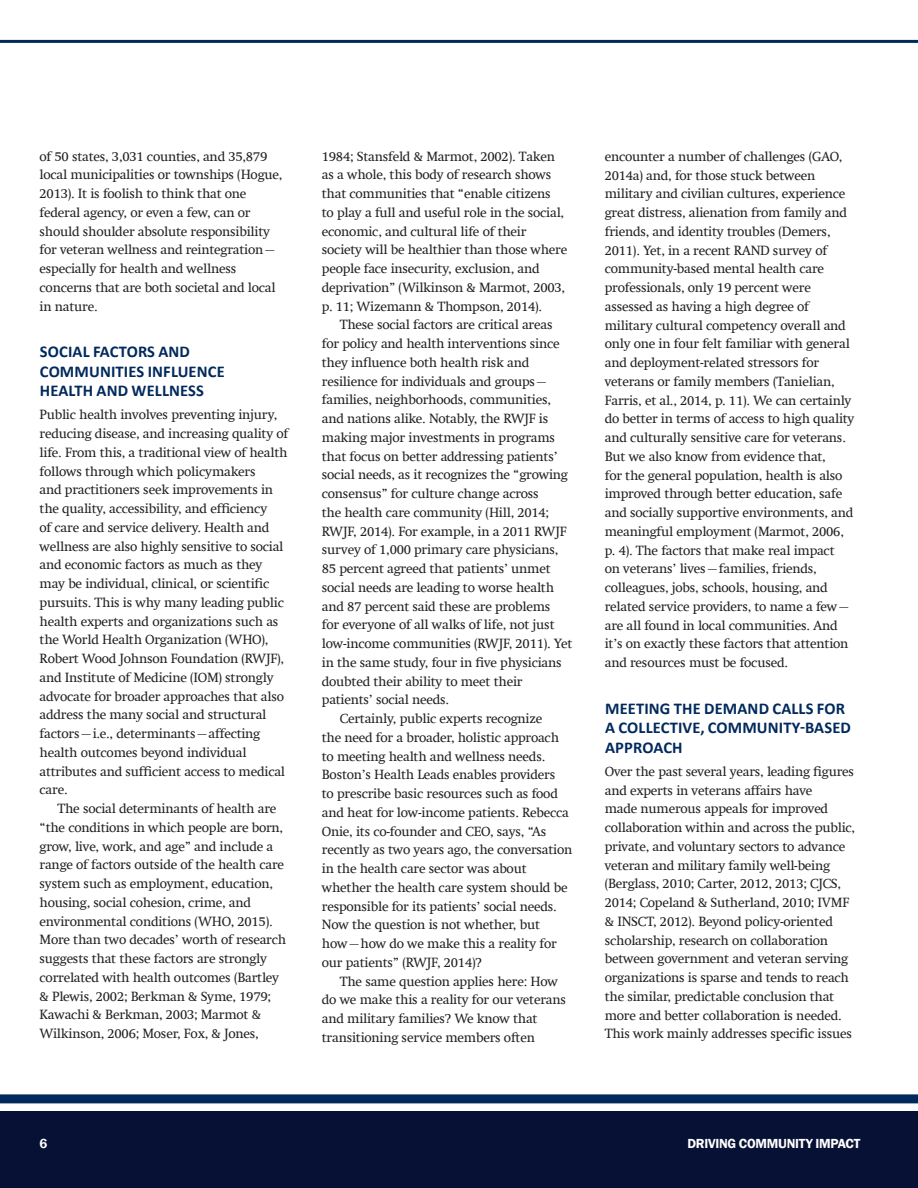
<style>
.page{position:relative;width:918px;height:1188px;background:#fff}
.page>*{position:absolute;margin:0;border:0;box-sizing:border-box;transform-origin:0 0}
.t1{font:700 16.5px/19.5px "Calibri";letter-spacing:.01em;color:#00295c}
.Main_body_text{font:13.5px/18.8px "Swift Com";letter-spacing:-.02em;color:#231f20}
.t2{font:600 13.5px "Franklin Gothic";letter-spacing:-.02em;color:#fff}
</style>
<div class="page">
<div style="left:0;top:1112px;width:918px;height:76px;background:#061135"></div>
<div style="left:0;top:1094px;width:918px;height:9px;background:#00295c"></div>
<hr style="left:0;top:40px;width:918px;height:3px;background:#00295c">
<p class="Main_body_text" style="left:40px;top:147px;width:244px">of 50 states, 3,031 counties, and 35,879 local municipalities or townships (Hogue, 2013). It is foolish to think that one federal agency, or even a few, can or should shoulder absolute responsibility for veteran wellness and reintegration— especially for health and wellness concerns that are both societal and local in nature.</p>
<p class="t1" style="left:40px;top:342px;width:186px">SOCIAL FACTORS AND<br>COMMUNITIES INFLUENCE<br>HEALTH AND WELLNESS</p>
<p class="Main_body_text" style="left:40px;top:405px;width:250px">Public health involves preventing injury, reducing disease, and increasing quality of life. From this, a traditional view of health follows through which policymakers<br>and practitioners seek improvements in the quality, accessibility, and efficiency<br>of care and service delivery. Health and wellness are also highly sensitive to social and economic factors as much as they may be individual, clinical, or scientific pursuits. This is why many leading public health experts and organizations such as the World Health Organization (WHO), Robert Wood Johnson Foundation (RWJF), and Institute of Medicine (IOM) strongly advocate for broader approaches that also address the many social and structural factors—i.e., determinants—affecting health outcomes beyond individual attributes and sufficient access to medical care.</p>
<p class="Main_body_text" style="left:40px;top:799px;width:248px;text-indent:18px">The social determinants of health are “the conditions in which people are born, grow, live, work, and age” and include a range of factors outside of the health care system such as employment, education, housing, social cohesion, crime, and environmental conditions (WHO, 2015).<br>More than two decades’ worth of research suggests that these factors are strongly correlated with health outcomes (Bartley &amp; Plewis, 2002; Berkman &amp; Syme, 1979; Kawachi &amp; Berkman, 2003; Marmot &amp; Wilkinson, 2006; Moser, Fox, &amp; Jones,</p>
<p class="Main_body_text" style="left:322px;top:147px;width:247px">1984; Stansfeld &amp; Marmot, 2002). Taken as a whole, this body of research shows that communities that “enable citizens<br>to play a full and useful role in the social, economic, and cultural life of their society will be healthier than those where people face insecurity, exclusion, and deprivation” (Wilkinson &amp; Marmot, 2003, p. 11; Wizemann &amp; Thompson, 2014).</p>
<p class="Main_body_text" style="left:322px;top:315px;width:252px;text-indent:18px">These social factors are critical areas for policy and health interventions since they influence both health risk and resilience for individuals and groups— families, neighborhoods, communities, and nations alike. Notably, the RWJF is making major investments in programs that focus on better addressing patients’ social needs, as it recognizes the “growing consensus” for culture change across<br>the health care community (Hill, 2014; RWJF, 2014). For example, in a 2011 RWJF survey of 1,000 primary care physicians, 85 percent agreed that patients’ unmet social needs are leading to worse health and 87 percent said these are problems<br>for everyone of all walks of life, not just low-income communities (RWJF, 2011). Yet in the same study, four in five physicians doubted their ability to meet their patients’ social needs.</p>
<p class="Main_body_text" style="left:322px;top:709px;width:252px;text-indent:18px">Certainly, public experts recognize<br>the need for a broader, holistic approach to meeting health and wellness needs.<br>Boston’s Health Leads enables providers<br>to prescribe basic resources such as food and heat for low-income patients. Rebecca Onie, its co-founder and CEO, says, “As recently as two years ago, the conversation in the health care sector was about whether the health care system should be responsible for its patients’ social needs.<br>Now the question is not whether, but how—how do we make this a reality for our patients” (RWJF, 2014)?</p>
<p class="Main_body_text" style="left:322px;top:972px;width:246px;text-indent:18px">The same question applies here: How do we make this a reality for our veterans and military families? We know that transitioning service members often</p>
<p class="Main_body_text" style="left:605px;top:147px;width:251px">encounter a number of challenges (GAO, 2014a) and, for those stuck between military and civilian cultures, experience great distress, alienation from family and friends, and identity troubles (Demers, 2011). Yet, in a recent RAND survey of community-based mental health care professionals, only 19 percent were assessed as having a high degree of military cultural competency overall and only one in four felt familiar with general and deployment-related stressors for veterans or family members (Tanielian, Farris, et al., 2014, p. 11). We can certainly do better in terms of access to high quality and culturally sensitive care for veterans.<br>But we also know from evidence that,<br>for the general population, health is also improved through better education, safe and socially supportive environments, and meaningful employment (Marmot, 2006, p. 4). The factors that make real impact<br>on veterans’ lives—families, friends, colleagues, jobs, schools, housing, and related service providers, to name a few— are all found in local communities. And it’s on exactly these factors that attention and resources must be focused.</p>
<p class="t1" style="left:605px;top:698px;width:247px">MEETING THE DEMAND CALLS FOR<br>A COLLECTIVE, COMMUNITY-BASED<br>APPROACH</p>
<p class="Main_body_text" style="left:605px;top:762px;width:252px">Over the past several years, leading figures and experts in veterans affairs have<br>made numerous appeals for improved collaboration within and across the public, private, and voluntary sectors to advance veteran and military family well-being (Berglass, 2010; Carter, 2012, 2013; CJCS, 2014; Copeland &amp; Sutherland, 2010; IVMF &amp; INSCT, 2012). Beyond policy-oriented scholarship, research on collaboration between government and veteran serving organizations is sparse and tends to reach the similar, predictable conclusion that more and better collaboration is needed.<br>This work mainly addresses specific issues</p>
<p class="t2" style="left:40px;top:1135px;width:9px">6</p>
<p class="t2" style="left:687px;top:1135px;width:174px">DRIVING COMMUNITY IMPACT</p>
<p class="t2" style="left:847px;top:1135px;width:9px">5</p>
</div>
